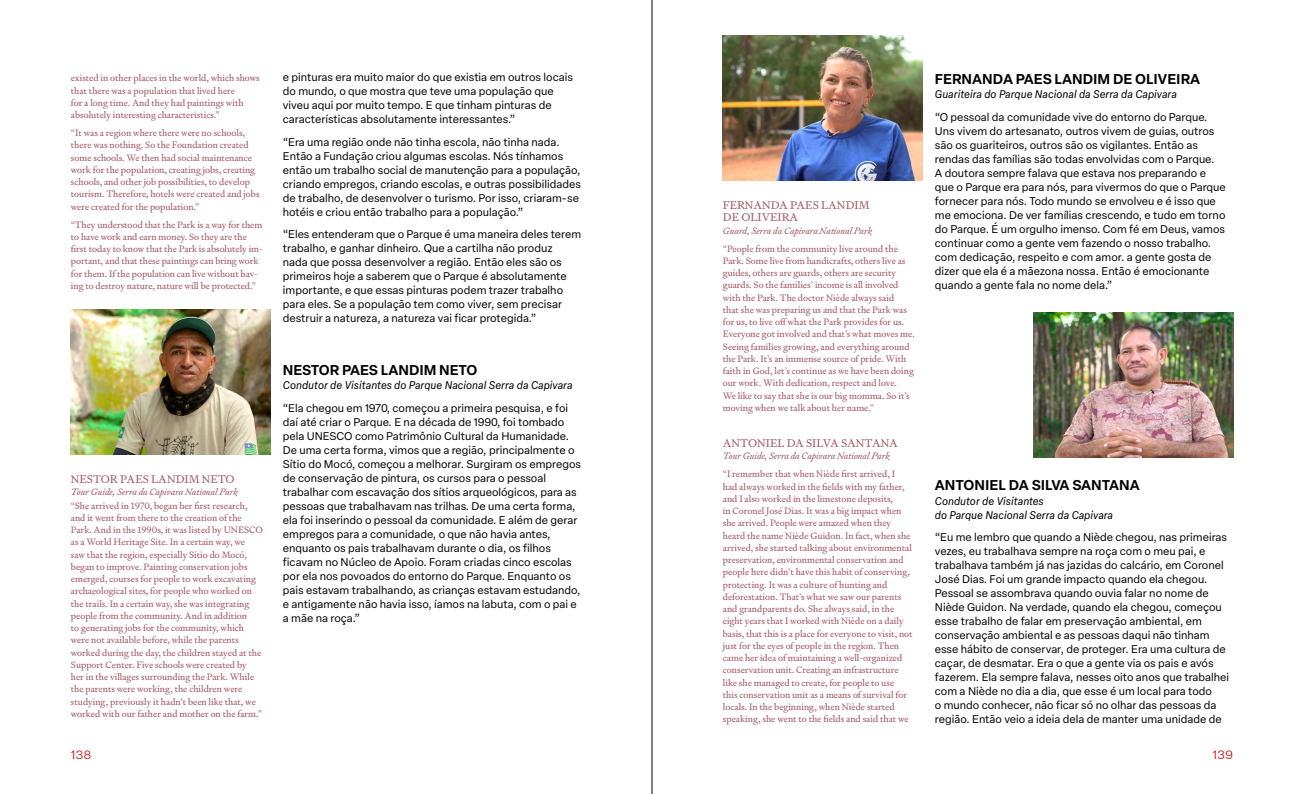
<style>
.page{position:relative;width:1304px;height:794px;background:#fff}
.page>*{position:absolute;margin:0;border:0;box-sizing:border-box;transform-origin:0 0}
.t1{font:600 14px "Elza Text";color:#000}
.t2{font:300 14px "Elza Text";letter-spacing:-.005em;color:#c51a1b}
.t3{font:11.2px/12.3px "Signifier";color:#a05462}
.t4{font:11px/14px "Elza Text";color:#000}
.t5{font:italic 11px/14px "Elza Text";color:#000}
.t6{font:9.2px/12.2px "Signifier";color:#a05462}
.t7{font:italic 9.2px "Signifier";color:#a05462}
</style>
<div class="page">
<hr style="left:652px;top:0;width:1px;height:794px;background:#000">
<img style="left:71px;top:309px;width:200px;height:145px">
<img style="left:723px;top:35px;width:200px;height:146px">
<img style="left:1033px;top:312px;width:200px;height:145px">
<p class="t6" style="left:71px;top:72px;width:191px">existed in other places in the world, which shows that there was a population that lived here<br>for a long time. And they had paintings with absolutely interesting characteristics.”</p>
<p class="t6" style="left:71px;top:127px;width:190px">“It was a region where there were no schools, there was nothing. So the Foundation created some schools. We then had social maintenance work for the population, creating jobs, creating schools, and other job possibilities, to develop tourism. Therefore, hotels were created and jobs were created for the population.”</p>
<p class="t6" style="left:71px;top:218px;width:194px">“They understood that the Park is a way for them to have work and earn money. So they are the first today to know that the Park is absolutely im&shy;portant, and that these paintings can bring work for them. If the population can live without hav&shy;ing to destroy nature, nature will be protected.”</p>
<p class="t3" style="left:71px;top:473px;width:165px">NESTOR PAES LANDIM NETO</p>
<p class="t7" style="left:71px;top:486px;width:168px">Tour Guide, Serra da Capivara National Park</p>
<p class="t6" style="left:71px;top:499px;width:194px">“She arrived in 1970, began her first research, and it went from there to the creation of the Park. And in the 1990s, it was listed by UNESCO as a World Heritage Site. In a certain way, we<br>saw that the region, especially Sítio do Mocó, began to improve. Painting conservation jobs emerged, courses for people to work excavating archaeological sites, for people who worked on the trails. In a certain way, she was integrating people from the community. And in addition<br>to generating jobs for the community, which were not available before, while the parents worked during the day, the children stayed at the Support Center. Five schools were created by<br>her in the villages surrounding the Park. While the parents were working, the children were studying, previously it hadn’t been like that, we worked with our father and mother on the farm.”</p>
<p class="t4" style="left:283px;top:70px;width:292px">e pinturas era muito maior do que existia em outros locais do mundo, o que mostra que teve uma população que viveu aqui por muito tempo. E que tinham pinturas de características absolutamente interessantes.”</p>
<p class="t4" style="left:283px;top:134px;width:300px">“Era uma região onde não tinha escola, não tinha nada.<br>Então a Fundação criou algumas escolas. Nós tínhamos então um trabalho social de manutenção para a população, criando empregos, criando escolas, e outras possibilidades de trabalho, de desenvolver o turismo. Por isso, criaram-se hotéis e criou então trabalho para a população.”</p>
<p class="t4" style="left:283px;top:227px;width:300px">“Eles entenderam que o Parque é uma maneira deles terem trabalho, e ganhar dinheiro. Que a cartilha não produz<br>nada que possa desenvolver a região. Então eles são os primeiros hoje a saberem que o Parque é absolutamente importante, e que essas pinturas podem trazer trabalho para eles. Se a população tem como viver, sem precisar destruir a natureza, a natureza vai ficar protegida.”</p>
<h1 class="t1" style="left:283px;top:359px;width:196px">NESTOR PAES LANDIM NETO</h1>
<p class="t5" style="left:283px;top:378px;width:291px">Condutor de Visitantes do Parque Nacional Serra da Capivara</p>
<p class="t4" style="left:283px;top:400px;width:300px">“Ela chegou em 1970, começou a primeira pesquisa, e foi daí até criar o Parque. E na década de 1990, foi tombado pela UNESCO como Patrimônio Cultural da Humanidade.<br>De uma certa forma, vimos que a região, principalmente o Sítio do Mocó, começou a melhorar. Surgiram os empregos de conservação de pintura, os cursos para o pessoal trabalhar com escavação dos sítios arqueológicos, para as pessoas que trabalhavam nas trilhas. De uma certa forma, ela foi inserindo o pessoal da comunidade. E além de gerar empregos para a comunidade, o que não havia antes, enquanto os pais trabalhavam durante o dia, os filhos ficavam no Núcleo de Apoio. Foram criadas cinco escolas por ela nos povoados do entorno do Parque. Enquanto os pais estavam trabalhando, as crianças estavam estudando, e antigamente não havia isso, íamos na labuta, com o pai e a mãe na roça.”</p>
<p class="t3" style="left:723px;top:199px;width:148px">FERNANDA PAES LANDIM<br>DE OLIVEIRA</p>
<p class="t7" style="left:723px;top:225px;width:151px">Guard, Serra da Capivara National Park</p>
<p class="t6" style="left:723px;top:242px;width:193px">“People from the community live around the Park. Some live from handicrafts, others live as guides, others are guards, others are security guards. So the families’ income is all involved with the Park. The doctor Niède always said<br>that she was preparing us and that the Park was for us, to live off what the Park provides for us.<br>Everyone got involved and that’s what moves me.<br>Seeing families growing, and everything around the Park. It’s an immense source of pride. With faith in God, let’s continue as we have been doing our work. With dedication, respect and love.<br>We like to say that she is our big momma. So it’s moving when we talk about her name.”</p>
<p class="t3" style="left:723px;top:437px;width:176px">ANTONIEL DA SILVA SANTANA</p>
<p class="t7" style="left:723px;top:450px;width:168px">Tour Guide, Serra da Capivara National Park</p>
<p class="t6" style="left:723px;top:468px;width:191px">“I remember that when Niède first arrived, I<br>had always worked in the fields with my father, and I also worked in the limestone deposits,<br>in Coronel José Dias. It was a big impact when she arrived. People were amazed when they heard the name Niède Guidon. In fact, when she arrived, she started talking about environmental preservation, environmental conservation and people here didn’t have this habit of conserving, protecting. It was a culture of hunting and deforestation. That’s what we saw our parents and grandparents do. She always said, in the eight years that I worked with Niède on a daily basis, that this is a place for everyone to visit, not just for the eyes of people in the region. Then came her idea of maintaining a well-organized conservation unit. Creating an infrastructure like she managed to create, for people to use<br>this conservation unit as a means of survival for locals. In the beginning, when Niède started speaking, she went to the fields and said that we</p>
<h1 class="t1" style="left:935px;top:68px;width:267px">FERNANDA PAES LANDIM DE OLIVEIRA</h1>
<p class="t5" style="left:935px;top:87px;width:244px">Guariteira do Parque Nacional da Serra da Capivara</p>
<p class="t4" style="left:935px;top:109px;width:292px">“O pessoal da comunidade vive do entorno do Parque.<br>Uns vivem do artesanato, outros vivem de guias, outros são os guariteiros, outros são os vigilantes. Então as rendas das famílias são todas envolvidas com o Parque.<br>A doutora sempre falava que estava nos preparando e que o Parque era para nós, para vivermos do que o Parque fornecer para nós. Todo mundo se envolveu e é isso que me emociona. De ver famílias crescendo, e tudo em torno do Parque. É um orgulho imenso. Com fé em Deus, vamos continuar como a gente vem fazendo o nosso trabalho. com dedicação, respeito e com amor. a gente gosta de dizer que ela é a mãezona nossa. Então é emocionante quando a gente fala no nome dela.”</p>
<h1 class="t1" style="left:935px;top:474px;width:206px">ANTONIEL DA SILVA SANTANA</h1>
<p class="t5" style="left:935px;top:493px;width:180px">Condutor de Visitantes<br>do Parque Nacional Serra da Capivara</p>
<p class="t4" style="left:935px;top:529px;width:296px">“Eu me lembro que quando a Niède chegou, nas primeiras vezes, eu trabalhava sempre na roça com o meu pai, e trabalhava também já nas jazidas do calcário, em Coronel José Dias. Foi um grande impacto quando ela chegou.<br>Pessoal se assombrava quando ouvia falar no nome de Niède Guidon. Na verdade, quando ela chegou, começou esse trabalho de falar em preservação ambiental, em conservação ambiental e as pessoas daqui não tinham esse hábito de conservar, de proteger. Era uma cultura de caçar, de desmatar. Era o que a gente via os pais e avós fazerem. Ela sempre falava, nesses oito anos que trabalhei com a Niède no dia a dia, que esse é um local para todo<br>o mundo conhecer, não ficar só no olhar das pessoas da região. Então veio a ideia dela de manter uma unidade de</p>
<h1 class="t2" style="left:71px;top:743px;width:22px">138</h1>
<h1 class="t2" style="left:1212px;top:743px;width:22px">139</h1>
</div>
